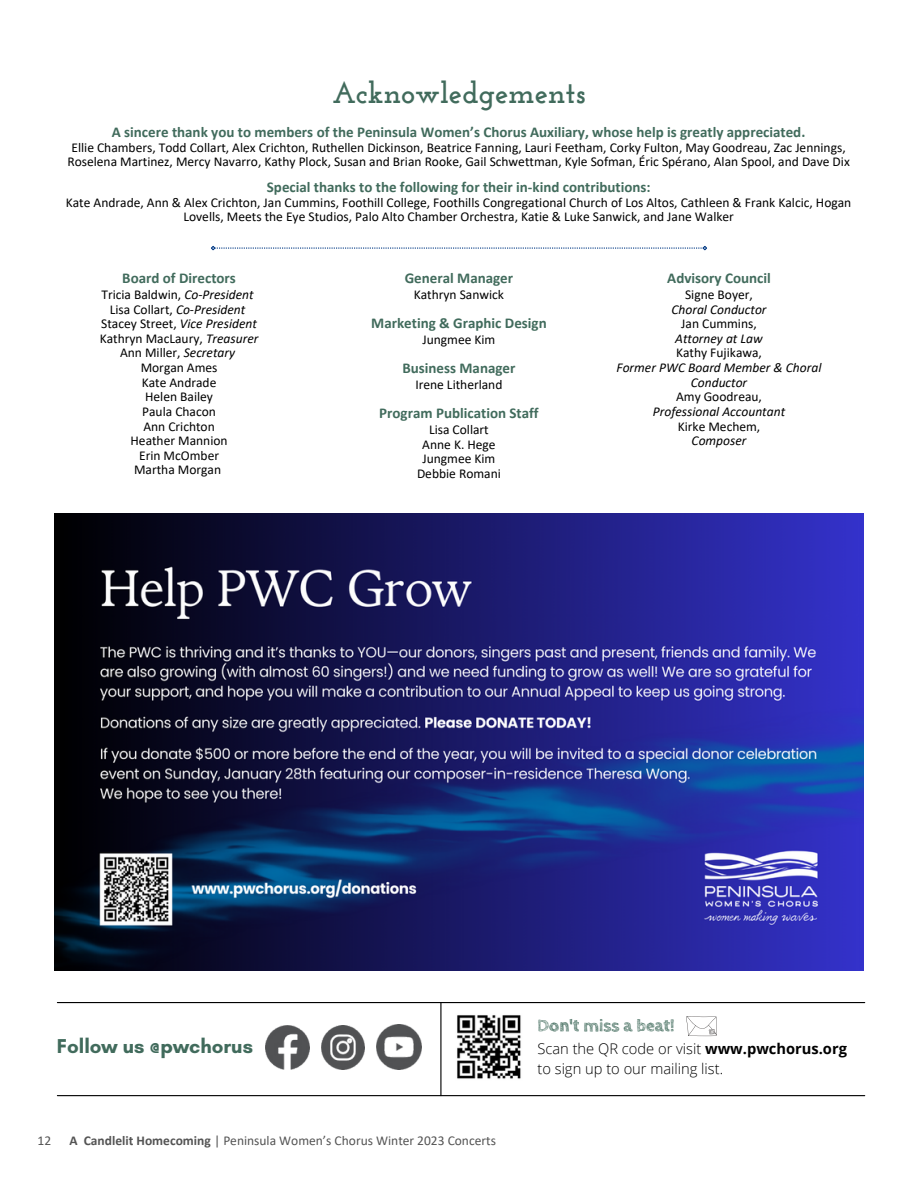
<style>
.page{position:relative;width:918px;height:1188px;background:#fff}
.page>*{position:absolute;margin:0;border:0;box-sizing:border-box;transform-origin:0 0}
.t1{font:700 30px "Josefin Slab";color:#416b5c}
.t2{font:700 20.4px "Glacial Indifference";color:#416b5c}
.t3{font:700 17.7px "Cabin Sketch";color:#416b5c}
.t4{font:700 15px "Calibri";color:#416b5c}
.t5{font:300 14.7px "Open Sans";color:#000}
.t6{font:13.5px/14.2px "Calibri";color:#000;text-align:center}
.t7{font:italic 13.5px/14.7px "Calibri";color:#000;text-align:center}
.t8{font:13.5px "Calibri";color:#545454}
.s1{font-style:italic}
.s2{font-weight:700}
</style>
<div class="page">
<svg style="left:211px;top:246px;width:496px;height:5px"></svg>
<svg style="left:686px;top:1016px;width:31px;height:20px"></svg>
<img style="left:457px;top:1015px;width:64px;height:64px">
<img style="left:266px;top:1026px;width:43px;height:44px">
<img style="left:376px;top:1024px;width:45px;height:45px">
<img style="left:321px;top:1026px;width:44px;height:44px">
<hr style="left:440px;top:1003px;width:1px;height:93px;background:#000">
<hr style="left:57px;top:1095px;width:808px;height:1px;background:#000">
<hr style="left:57px;top:1002px;width:808px;height:1px;background:#000">
<img style="left:55px;top:513px;width:809px;height:457px">
<p class="t1" style="left:332px;top:81px;width:255px">Acknowledgements</p>
<p class="t4" style="left:112px;top:126px;width:695px">A sincere thank you to members of the Peninsula Women’s Chorus Auxiliary, whose help is greatly appreciated.</p>
<p class="t6" style="left:67px;top:141px;width:784px">Ellie Chambers, Todd Collart, Alex Crichton, Ruthellen Dickinson, Beatrice Fanning, Lauri Feetham, Corky Fulton, May Goodreau, Zac Jennings,<br>Roselena Martinez, Mercy Navarro, Kathy Plock, Susan and Brian Rooke, Gail Schwettman, Kyle Sofman, Éric Spérano, Alan Spool, and Dave Dix</p>
<p class="t4" style="left:267px;top:180px;width:385px">Special thanks to the following for their in-kind contributions:</p>
<p class="t6" style="left:66px;top:196px;width:787px">Kate Andrade, Ann &amp; Alex Crichton, Jan Cummins, Foothill College, Foothills Congregational Church of Los Altos, Cathleen &amp; Frank Kalcic, Hogan<br>Lovells, Meets the Eye Studios, Palo Alto Chamber Orchestra, Katie &amp; Luke Sanwick, and Jane Walker</p>
<p class="t4" style="left:122px;top:272px;width:115px">Board of Directors</p>
<p class="t6" style="left:101px;top:288px;width:154px">Tricia Baldwin, <span class="s1">Co-President</span></p>
<p class="t6" style="left:110px;top:303px;width:137px">Lisa Collart, <span class="s1">Co-President</span></p>
<p class="t6" style="left:101px;top:318px;width:157px">Stacey Street, <span class="s1">Vice President</span></p>
<p class="t6" style="left:100px;top:332px;width:160px">Kathryn MacLaury, <span class="s1">Treasurer</span></p>
<p class="t6" style="left:120px;top:347px;width:117px">Ann Miller, <span class="s1">Secretary</span></p>
<p class="t6" style="left:141px;top:362px;width:78px">Morgan Ames</p>
<p class="t6" style="left:142px;top:376px;width:76px">Kate Andrade</p>
<p class="t6" style="left:145px;top:391px;width:69px">Helen Bailey</p>
<p class="t6" style="left:142px;top:405px;width:75px">Paula Chacon</p>
<p class="t6" style="left:143px;top:420px;width:73px">Ann Crichton</p>
<p class="t6" style="left:131px;top:435px;width:99px">Heather Mannion</p>
<p class="t6" style="left:139px;top:449px;width:81px">Erin McOmber</p>
<p class="t6" style="left:134px;top:464px;width:89px">Martha Morgan</p>
<p class="t4" style="left:405px;top:272px;width:110px">General Manager</p>
<p class="t6" style="left:414px;top:288px;width:92px">Kathryn Sanwick</p>
<p class="t4" style="left:371px;top:317px;width:177px">Marketing &amp; Graphic Design</p>
<p class="t6" style="left:422px;top:333px;width:74px">Jungmee Kim</p>
<p class="t4" style="left:402px;top:362px;width:114px">Business Manager</p>
<p class="t6" style="left:415px;top:378px;width:89px">Irene Litherland</p>
<p class="t4" style="left:379px;top:407px;width:161px">Program Publication Staff</p>
<p class="t6" style="left:429px;top:423px;width:61px">Lisa Collart</p>
<p class="t6" style="left:422px;top:438px;width:75px">Anne K. Hege</p>
<p class="t6" style="left:422px;top:453px;width:74px">Jungmee Kim</p>
<p class="t6" style="left:417px;top:467px;width:85px">Debbie Romani</p>
<p class="t4" style="left:667px;top:272px;width:105px">Advisory Council</p>
<p class="t6" style="left:685px;top:288px;width:69px">Signe Boyer,</p>
<p class="t7" style="left:672px;top:303px;width:97px">Choral Conductor</p>
<p class="t6" style="left:681px;top:318px;width:77px">Jan Cummins,</p>
<p class="t7" style="left:675px;top:332px;width:89px">Attorney at Law</p>
<p class="t6" style="left:676px;top:347px;width:87px">Kathy Fujikawa,</p>
<p class="t7" style="left:617px;top:361px;width:206px">Former PWC Board Member &amp; Choral<br>Conductor</p>
<p class="t6" style="left:676px;top:391px;width:87px">Amy Goodreau,</p>
<p class="t7" style="left:653px;top:405px;width:134px">Professional Accountant</p>
<p class="t6" style="left:678px;top:420px;width:84px">Kirke Mechem,</p>
<p class="t7" style="left:692px;top:434px;width:56px">Composer</p>
<p class="t2" style="left:57px;top:1034px;width:198px">Follow us @pwchorus</p>
<p class="t3" style="left:538px;top:1016px;width:139px">Don't miss a beat!</p>
<p class="t5" style="left:538px;top:1038px;width:311px">Scan the QR code or visit <span class="s2">www.pwchorus.org</span></p>
<p class="t5" style="left:538px;top:1058px;width:187px">to sign up to our mailing list.</p>
<p class="t8" style="left:38px;top:1135px;width:15px">12</p>
<p class="t8" style="left:70px;top:1135px;width:428px"><span class="s2">A Candlelit Homecoming</span> | Peninsula Women’s Chorus Winter 2023 Concerts</p>
</div>
